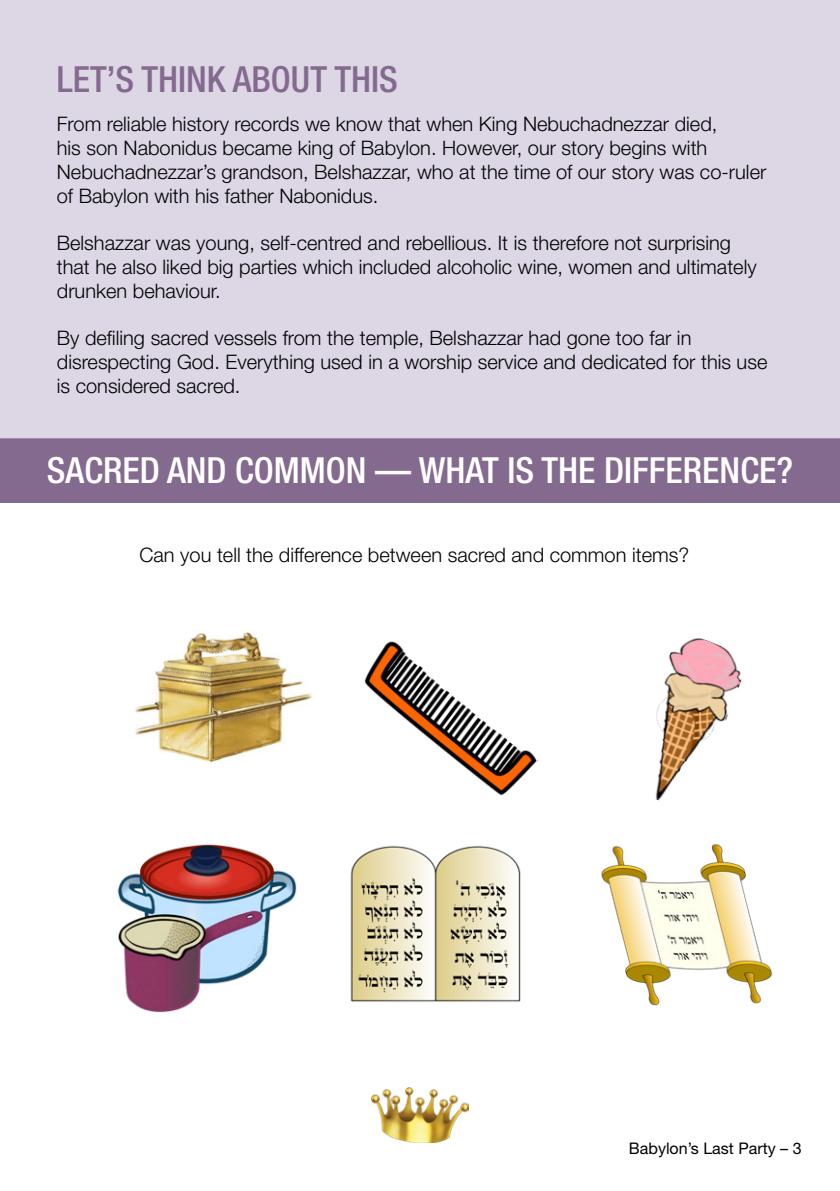
<style>
.page{position:relative;width:840px;height:1191px;background:#fff}
.page>*{position:absolute;margin:0;border:0;box-sizing:border-box;transform-origin:0 0}
.t1{font:500 condensed 36px "Helvetica Neue LT Pro";color:#fff}
.t2{font:500 condensed 36px "Helvetica Neue LT Pro";color:#846a8f}
.t3{font:300 20px/24px "Helvetica Neue LT Pro";color:#000}
.t4{font:16px "Helvetica Neue LT Pro";color:#000}
</style>
<div class="page">
<img style="left:372px;top:1087px;width:96px;height:55px">
<div style="left:0;top:438px;width:839px;height:64px;background:#846a8f"></div>
<div style="left:0;top:0;width:839px;height:438px;background:#dcd6e5"></div>
<img style="left:655px;top:638px;width:87px;height:163px">
<img style="left:364px;top:641px;width:173px;height:155px">
<img style="left:135px;top:632px;width:177px;height:130px">
<img style="left:350px;top:845px;width:171px;height:157px">
<img style="left:601px;top:843px;width:172px;height:163px">
<img style="left:117px;top:844px;width:180px;height:169px">
<p class="t2" style="left:57px;top:58px;width:342px">LET’S THINK ABOUT THIS</p>
<p class="t3" style="left:57px;top:112px;width:710px">From reliable history records we know that when King Nebuchadnezzar died,<br>his son Nabonidus became king of Babylon. However, our story begins with Nebuchadnezzar’s grandson, Belshazzar, who at the time of our story was co-ruler of Babylon with his father Nabonidus.</p>
<p class="t3" style="left:57px;top:230px;width:701px">Belshazzar was young, self-centred and rebellious. It is therefore not surprising that he also liked big parties which included alcoholic wine, women and ultimately drunken behaviour.</p>
<p class="t3" style="left:57px;top:325px;width:711px">By defiling sacred vessels from the temple, Belshazzar had gone too far in disrespecting God. Everything used in a worship service and dedicated for this use is considered sacred.</p>
<p class="t1" style="left:47px;top:449px;width:747px">SACRED AND COMMON — WHAT IS THE DIFFERENCE?</p>
<p class="t3" style="left:139px;top:542px;width:551px">Can you tell the difference between sacred and common items?</p>
<p class="t4" style="left:628px;top:1138px;width:174px">Babylon’s Last Party – 3</p>
</div>
